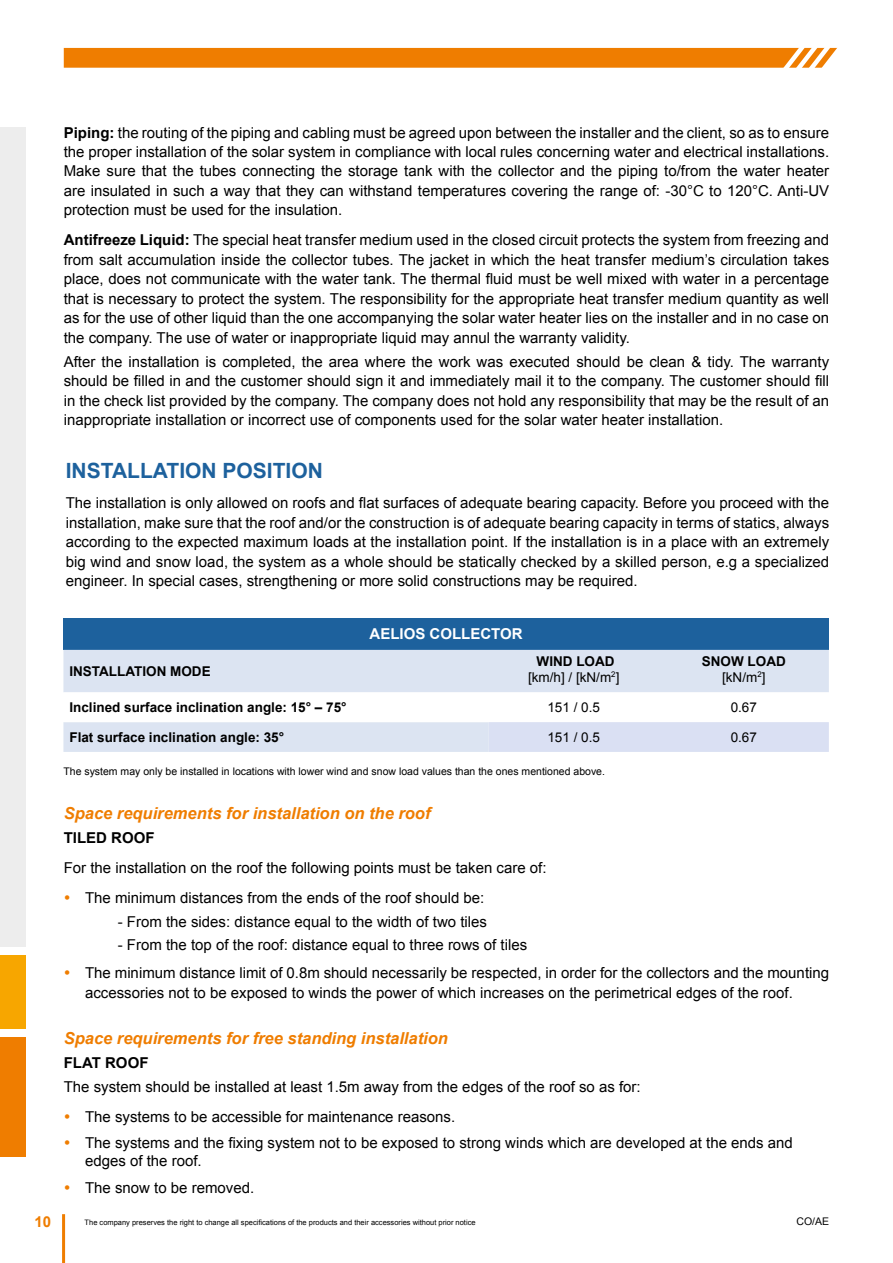
<style>
.page{position:relative;width:893px;height:1263px;background:#fff}
.page>*{position:absolute;margin:0;border:0;box-sizing:border-box;transform-origin:0 0}
.t1{font:700 21px "Arial";color:#1d619d}
.t2{font:italic 700 16.5px "Arial";color:#ef7d00}
.t3{font:15px/19.5px "Arial";color:#000}
.t4{font:700 15px "Arial";color:#000}
.t5{font:700 15px "Arial";color:#fff}
.t6{font:700 15px "Arial";color:#ef7d00}
.t7{font:700 13.5px/16.2px "Arial";color:#000;text-align:center}
.t8{font:13.5px/16.2px "Arial";color:#000;text-align:center}
.t9{font:10.5px "Arial";color:#000}
.t10{font:7.5px "Arial";color:#000}
.s1{font-weight:700}
.s2{font-weight:400}
</style>
<div class="page">
<div style="left:0;top:1037px;width:26px;height:120px;background:#ef7d00"></div>
<div style="left:0;top:955px;width:26px;height:74px;background:#f7a600"></div>
<div style="left:0;top:128px;width:26px;height:819px;background:#ededed"></div>
<hr style="left:62px;top:1214px;width:3px;height:49px;background:#ef7d00">
<svg style="left:64px;top:47px;width:773px;height:21px;background:#f08816"></svg>
<div style="left:63px;top:618px;width:766px;height:32px;background:#1d619d"></div>
<div style="left:63px;top:650px;width:766px;height:42px;background:#dce4f2"></div>
<div style="left:63px;top:722px;width:766px;height:30px;background:#dce4f2"></div>
<p class="t3" style="left:64px;top:124px;width:767px;line-height:18px"><span class="s1">Piping:</span> the routing of the piping and cabling must be agreed upon between the installer and the client, so as to ensure the proper installation of the solar system in compliance with local rules concerning water and electrical installations.</p>
<p class="t3" style="left:64px;top:161px;width:767px;text-align:justify">Make sure that the tubes connecting the storage tank with the collector and the piping to/from the water heater are insulated in such a way that they can withstand temperatures covering the range of: -30°C to 120°C. Anti-UV protection must be used for the insulation.</p>
<p class="t3" style="left:64px;top:230px;width:767px;text-align:justify"><span class="s1">Antifreeze Liquid:</span> The special heat transfer medium used in the closed circuit protects the system from freezing and from salt accumulation inside the collector tubes. The jacket in which the heat transfer medium’s circulation takes place, does not communicate with the water tank. The thermal fluid must be well mixed with water in a percentage that is necessary to protect the system. The responsibility for the appropriate heat transfer medium quantity as well as for the use of other liquid than the one accompanying the solar water heater lies on the installer and in no case on the company. The use of water or inappropriate liquid may annul the warranty validity.</p>
<p class="t3" style="left:64px;top:352px;width:767px;text-align:justify">After the installation is completed, the area where the work was executed should be clean &amp; tidy. The warranty should be filled in and the customer should sign it and immediately mail it to the company. The customer should fill in the check list provided by the company. The company does not hold any responsibility that may be the result of an inappropriate installation or incorrect use of components used for the solar water heater installation.</p>
<h1 class="t1" style="left:66px;top:457px;width:259px">INSTALLATION POSITION</h1>
<p class="t3" style="left:66px;top:494px;width:765px;text-align:justify">The installation is only allowed on roofs and flat surfaces of adequate bearing capacity. Before you proceed with the installation, make sure that the roof and/or the construction is of adequate bearing capacity in terms of statics, always according to the expected maximum loads at the installation point. If the installation is in a place with an extremely big wind and snow load, the system as a whole should be statically checked by a skilled person, e.g a specialized engineer. In special cases, strengthening or more solid constructions may be required.</p>
<p class="t5" style="left:370px;top:624px;width:155px">AELIOS COLLECTOR</p>
<p class="t7" style="left:69px;top:664px;width:143px">INSTALLATION MODE</p>
<p class="t8" style="left:528px;top:653px;width:93px"><span class="s1">WIND LOAD </span>[km/h] / [kN/m<sup>2</sup>]</p>
<p class="t7" style="left:702px;top:653px;width:85px">SNOW LOAD <span class="s2">[kN/m</span><sup>2</sup><span class="s2">]</span></p>
<p class="t7" style="left:69px;top:700px;width:279px">Inclined surface inclination angle: 15° – 75°</p>
<p class="t8" style="left:547px;top:699px;width:54px">151 / 0.5</p>
<p class="t8" style="left:731px;top:699px;width:28px">0.67</p>
<p class="t7" style="left:69px;top:729px;width:216px">Flat surface inclination angle: 35°</p>
<p class="t8" style="left:547px;top:729px;width:54px">151 / 0.5</p>
<p class="t8" style="left:731px;top:729px;width:28px">0.67</p>
<p class="t9" style="left:63px;top:764px;width:543px">Τhe system may only be installed in locations with lower wind and snow load values than the ones mentioned above.</p>
<p class="t2" style="left:64px;top:802px;width:368px">Space requirements for installation on the roof</p>
<p class="t4" style="left:64px;top:828px;width:92px">TILED ROOF</p>
<p class="t3" style="left:85px;top:853px;width:463px;line-height:30px;text-indent:-21px">For the installation on the roof the following points must be taken care of:<br>The minimum distances from the ends of the roof should be:</p>
<p class="t3" style="left:118px;top:912px;width:371px">- From the sides: distance equal to the width of two tiles</p>
<p class="t3" style="left:85px;top:931px;width:746px;line-height:28px;text-indent:33px">- From the top of the roof: distance equal to three rows of tiles<br>The minimum distance limit of 0.8m should necessarily be respected, in order for the collectors and the mounting</p>
<p class="t3" style="left:85px;top:983px;width:709px">accessories not to be exposed to winds the power of which increases on the perimetrical edges of the roof.</p>
<p class="t2" style="left:64px;top:1027px;width:386px">Space requirements for free standing installation</p>
<p class="t4" style="left:64px;top:1052px;width:86px">FLAT ROOF</p>
<p class="t3" style="left:85px;top:1072px;width:557px;line-height:30px;text-indent:-21px">The system should be installed at least 1.5m away from the edges of the roof so as for:<br>The systems to be accessible for maintenance reasons.</p>
<p class="t3" style="left:85px;top:1134px;width:709px;line-height:18px">The systems and the fixing system not to be exposed to strong winds which are developed at the ends and edges of the roof.</p>
<p class="t3" style="left:85px;top:1178px;width:171px">The snow to be removed.</p>
<p class="t6" style="left:35px;top:1211px;width:18px">10</p>
<p class="t10" style="left:85px;top:1217px;width:393px">The company preserves the right to change all specifications of the products and their accessories without prior notice</p>
<p class="t9" style="left:796px;top:1214px;width:34px">CO/AE</p>
</div>
